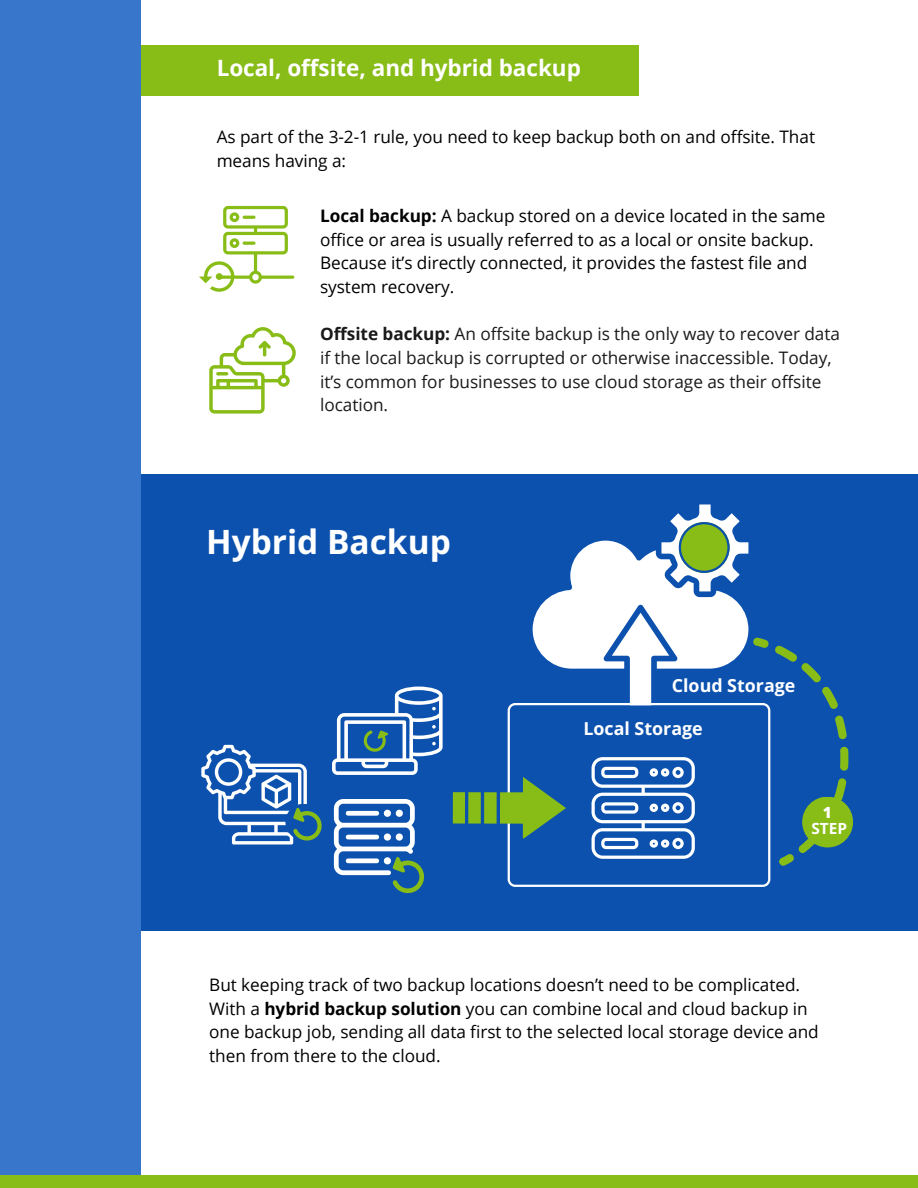
<style>
.page{position:relative;width:918px;height:1188px;background:#fff}
.page>*{position:absolute;margin:0;border:0;box-sizing:border-box;transform-origin:0 0}
.t1{font:700 33.45px "Open Sans";color:#fff}
.t2{font:700 22.5px "Open Sans";color:#fff}
.t3{font:700 17.85px "Open Sans";color:#fff}
.t4{font:17.25px/23.7px "Open Sans";letter-spacing:-.005em;color:#000}
.t5{font:17.25px/23.7px "Open Sans";letter-spacing:-.005em;color:#1a1a1a}
.t6{font:700 15.45px "Open Sans";color:#fff}
.t7{font:800 15.45px "Open Sans";color:#fff}
.s1{font-weight:700}
</style>
<div class="page">
<div style="left:128px;top:474px;width:790px;height:456px;background:#0c51ae"></div>
<div style="left:137px;top:45px;width:502px;height:50px;background:#88bc17"></div>
<div style="left:0;top:0;width:141px;height:1188px;background:#3876cc"></div>
<div style="left:0;top:1175px;width:918px;height:13px;background:#88bc17"></div>
<svg style="left:199px;top:206px;width:95px;height:86px"></svg>
<svg style="left:209px;top:327px;width:87px;height:87px"></svg>
<svg style="left:508px;top:703px;width:262px;height:184px"></svg>
<svg style="left:533px;top:505px;width:216px;height:200px"></svg>
<svg style="left:692px;top:636px;width:161px;height:219px"></svg>
<svg style="left:777px;top:852px;width:18px;height:14px"></svg>
<svg style="left:500px;top:777px;width:66px;height:62px"></svg>
<div style="left:484px;top:792px;width:13px;height:32px;background:#88bc17"></div>
<svg style="left:468px;top:792px;width:13px;height:32px"></svg>
<div style="left:452px;top:792px;width:13px;height:32px;background:#88bc17"></div>
<svg style="left:592px;top:757px;width:103px;height:101px"></svg>
<svg style="left:201px;top:687px;width:241px;height:207px"></svg>
<p class="t2" style="left:217px;top:52px;width:366px">Local, offsite, and hybrid backup</p>
<h2 class="t4" style="left:217px;top:125px;width:600px">As part of the 3-2-1 rule, you need to keep backup both on and offsite. That means having a:</h2>
<p class="t4" style="left:320px;top:203px;width:507px"><span class="s1">Local backup:</span> A backup stored on a device located in the same office or area is usually referred to as a local or onsite backup.<br>Because it’s directly connected, it provides the fastest file and system recovery.</p>
<p class="t5" style="left:320px;top:322px;width:522px"><span class="s1">Offsite backup:</span> An offsite backup is the only way to recover data if the local backup is corrupted or otherwise inaccessible. Today, it’s common for businesses to use cloud storage as their offsite location.</p>
<p class="t1" style="left:206px;top:518px;width:246px">Hybrid Backup</p>
<p class="t3" style="left:672px;top:673px;width:125px">Cloud Storage</p>
<p class="t3" style="left:583px;top:716px;width:121px">Local Storage</p>
<h1 class="t7" style="left:823px;top:801px;width:10px">1</h1>
<p class="t6" style="left:811px;top:818px;width:37px">STEP</p>
<h4 class="t4" style="left:209px;top:973px;width:611px">But keeping track of two backup locations doesn’t need to be complicated.<br>With a <span class="s1">hybrid backup solution</span> you can combine local and cloud backup in one backup job, sending all data first to the selected local storage device and then from there to the cloud.</h4>
</div>
